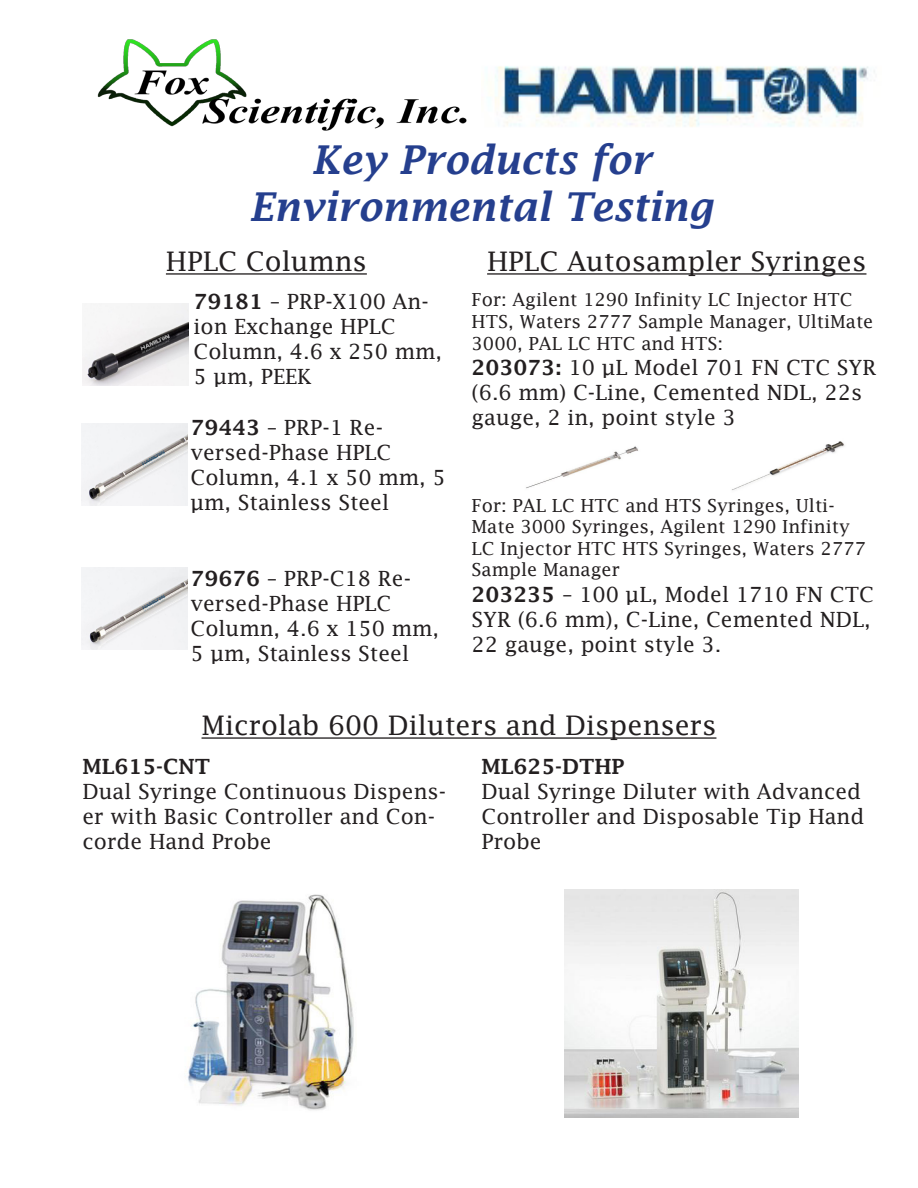
<style>
.page{position:relative;width:918px;height:1188px;background:#fff}
.page>*{position:absolute;margin:0;border:0;box-sizing:border-box;transform-origin:0 0}
.t1{font:italic 600 39px/46.8px "Lucida Fax";color:#253f8e;text-align:center}
.t2{font:27px "Lucida Fax";color:#231f20}
.t3{font:21px/25.2px "Lucida Fax";color:#231f20}
.t4{font:600 21px "Lucida Fax";color:#231f20}
.t5{font:18px/21.6px "Lucida Fax";color:#231f20}
.s1{font-weight:600}
</style>
<div class="page">
<img style="left:97px;top:39px;width:778px;height:92px">
<img style="left:82px;top:303px;width:107px;height:83px">
<img style="left:81px;top:423px;width:106px;height:82px">
<img style="left:81px;top:567px;width:107px;height:83px">
<hr style="left:166px;top:273px;width:201px;height:2px;background:#231f20">
<hr style="left:487px;top:273px;width:379px;height:2px;background:#231f20">
<img style="left:526px;top:446px;width:113px;height:43px">
<img style="left:732px;top:441px;width:113px;height:49px">
<hr style="left:202px;top:737px;width:514px;height:2px;background:#231f20">
<img style="left:185px;top:894px;width:169px;height:216px">
<img style="left:565px;top:889px;width:234px;height:228px">
<p class="t1" style="left:250px;top:137px;width:465px">Key Products for<br>Environmental Testing</p>
<p class="t2" style="left:166px;top:246px;width:202px">HPLC Columns</p>
<p class="t2" style="left:487px;top:246px;width:381px">HPLC Autosampler Syringes</p>
<p class="t3" style="left:194px;top:288px;width:250px"><span class="s1">79181</span> – PRP-X100 An&shy;ion Exchange HPLC<br>Column, 4.6 x 250 mm,<br>5 µm, PEEK</p>
<p class="t3" style="left:190px;top:414px;width:257px"><span class="s1">79443</span> – PRP-1 Re&shy;versed-Phase HPLC<br>Column, 4.1 x 50 mm, 5 µm, Stainless Steel</p>
<p class="t3" style="left:190px;top:566px;width:250px"><span class="s1">79676</span> – PRP-C18 Re&shy;versed-Phase HPLC<br>Column, 4.6 x 150 mm,<br>5 µm, Stainless Steel</p>
<p class="t5" style="left:472px;top:289px;width:403px">For: Agilent 1290 Infinity LC Injector HTC<br>HTS, Waters 2777 Sample Manager, UltiMate<br>3000, PAL LC HTC and HTS:</p>
<p class="t3" style="left:472px;top:354px;width:406px"><span class="s1">203073:</span> 10 µL Model 701 FN CTC SYR (6.6 mm) C-Line, Cemented NDL, 22s gauge, 2 in, point style 3</p>
<p class="t5" style="left:472px;top:494px;width:396px">For: PAL LC HTC and HTS Syringes, Ulti-Mate 3000 Syringes, Agilent 1290 Infinity LC Injector HTC HTS Syringes, Waters 2777<br>Sample Manager</p>
<p class="t3" style="left:472px;top:581px;width:404px"><span class="s1">203235</span> – 100 µL, Model 1710 FN CTC<br>SYR (6.6 mm), C-Line, Cemented NDL,<br>22 gauge, point style 3.</p>
<p class="t2" style="left:202px;top:710px;width:516px">Microlab 600 Diluters and Dispensers</p>
<p class="t4" style="left:82px;top:754px;width:129px">ML615-CNT</p>
<p class="t3" style="left:82px;top:779px;width:365px">Dual Syringe Continuous Dispens&shy;er with Basic Controller and Con&shy;corde Hand Probe</p>
<p class="t3" style="left:482px;top:753px;width:384px"><span class="s1">ML625-DTHP<br></span>Dual Syringe Diluter with Advanced<br>Controller and Disposable Tip Hand<br>Probe</p>
</div>
